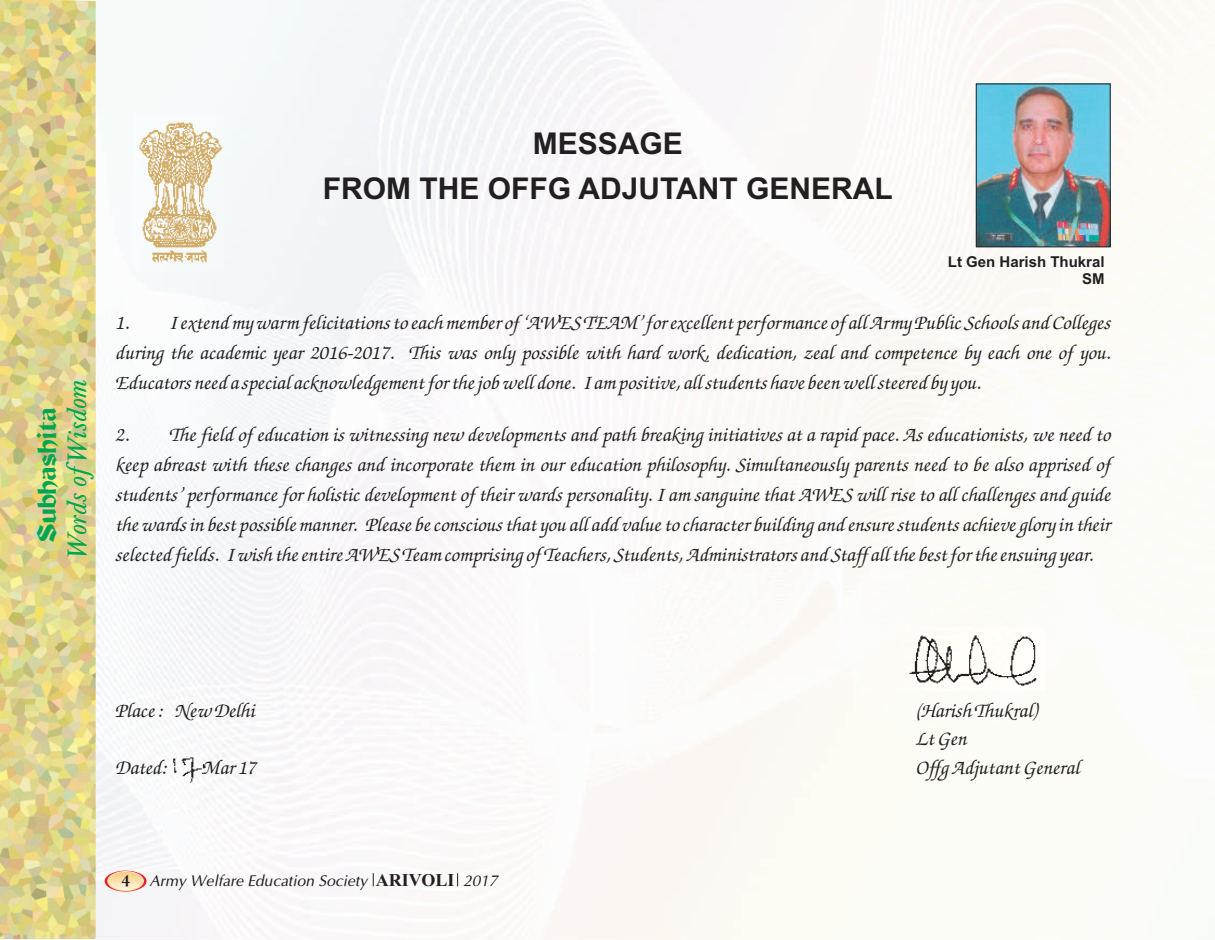
<style>
.page{position:relative;width:1215px;height:940px;background:#fff}
.page>*{position:absolute;margin:0;border:0;box-sizing:border-box;transform-origin:0 0}
.t1{font:700 30px/45px "Arial";color:#231f20;text-align:center}
.t2{font:italic 27.75px "Baskerville";color:#00a54f}
.t3{font:500 27.75px "Becker";color:#00a54f}
.t4{font:italic 500 21px/30px "Zapf Chancery";color:#231f20;text-align:justify}
.t5{font:18px "TM1 TT Bharathi Normal";color:#231f20}
.t6{font:700 15px/17.4px "Arial";color:#231f20;text-align:right}
.s1{font-family:"Arno Pro"}
.s2{font-family:"Times New Roman";font-weight:700}
</style>
<div class="page">
<img style="left:1px;top:0;width:1214px;height:940px">
<img style="left:0;top:0;width:96px;height:939px">
<img style="left:978px;top:86px;width:130px;height:159px">
<div style="left:976px;top:84px;width:134px;height:163px;border:1px solid #231f20"></div>
<svg style="left:373px;top:873px;width:1px;height:13px"></svg>
<svg style="left:457px;top:873px;width:1px;height:13px"></svg>
<svg style="left:105px;top:870px;width:42px;height:21px"></svg>
<svg style="left:107px;top:871px;width:37px;height:20px"></svg>
<svg style="left:109px;top:871px;width:34px;height:19px"></svg>
<img style="left:904px;top:627px;width:141px;height:63px">
<img style="left:171px;top:754px;width:33px;height:31px">
<img style="left:135px;top:115px;width:89px;height:155px">
<h1 class="t1" style="left:323px;top:123px;width:571px">MESSAGE<br>FROM THE OFFG ADJUTANT GENERAL</h1>
<h2 class="t2" style="left:66px;top:560px;width:183px;rotate:-90deg">Words ofWisdom</h2>
<h2 class="t3" style="left:37px;top:542px;width:136px;rotate:-90deg">Subhashita</h2>
<p class="t6" style="left:948px;top:254px;width:158px">Lt Gen Harish Thukral<br>SM</p>
<p class="t4" style="left:115px;top:308px;width:997px">1. I extend my warm felicitations to each member of ‘AWES TEAM’ for excellent performance of all Army Public Schools and Colleges during the academic year 2016-2017. This was only possible with hard work, dedication, zeal and competence by each one of you.<br>Educators need a special acknowledgement for the job well done. I am positive, all students have been well steered by you.</p>
<p class="t4" style="left:115px;top:420px;width:997px">2. The field of education is witnessing new developments and path breaking initiatives at a rapid pace. As educationists, we need to keep abreast with these changes and incorporate them in our education philosophy. Simultaneously parents need to be also apprised of students’ performance for holistic development of their wards personality. I am sanguine that AWES will rise to all challenges and guide the wards in best possible manner. Please be conscious that you all add value to character building and ensure students achieve glory in their selected fields. I wish the entire AWES Team comprising of Teachers, Students, Administrators and Staff all the best for the ensuing year.</p>
<p class="t4" style="left:115px;top:696px;width:141px">Place : New Delhi</p>
<p class="t4" style="left:915px;top:697px;width:124px;line-height:28.7px">(Harish Thukral)<br>Lt Gen</p>
<p class="t4" style="left:115px;top:753px;width:53px">Dated:</p>
<p class="t4" style="left:202px;top:753px;width:56px">Mar 17</p>
<p class="t4" style="left:915px;top:753px;width:166px">Offg Adjutant General</p>
<p class="t5" style="left:122px;top:871px;width:378px"><span class="s1">4</span> Army Welfare Education Society <span class="s2">ARIVOLI</span> 2017</p>
</div>
